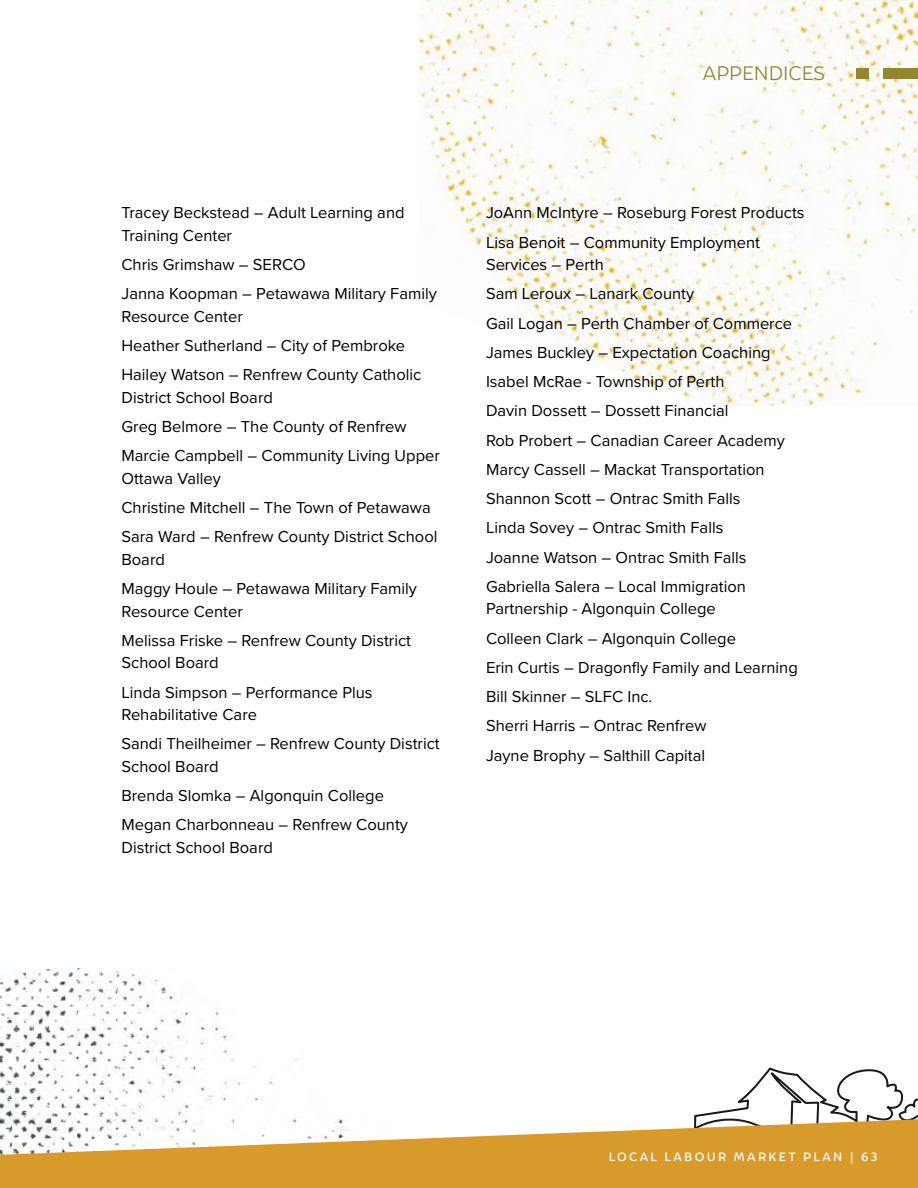
<style>
.page{position:relative;width:918px;height:1188px;background:#fff}
.page>*{position:absolute;margin:0;border:0;box-sizing:border-box;transform-origin:0 0}
.t1{font:300 19.5px "Igna Sans";color:#948630}
.t2{font:16.5px/29.2px "Proxima Nova";color:#000}
.t3{font:500 12px "Igna Sans";letter-spacing:.2em;color:#fff}
</style>
<div class="page">
<img style="left:0;top:969px;width:341px;height:150px">
<img style="left:418px;top:0;width:500px;height:406px">
<div style="left:884px;top:68px;width:34px;height:10px;background:#948630"></div>
<div style="left:856px;top:68px;width:13px;height:10px;background:#948630"></div>
<svg style="left:694px;top:1067px;width:224px;height:52px"></svg>
<svg style="left:0;top:1119px;width:918px;height:69px;fill:#d79a2b"></svg>
<p class="t1" style="left:703px;top:61px;width:124px">APPENDICES</p>
<p class="t2" style="left:122px;top:201px;width:285px;line-height:22.5px">Tracey Beckstead – Adult Learning and<br>Training Center</p>
<p class="t2" style="left:122px;top:249px;width:317px">Chris Grimshaw – SERCO<br>Janna Koopman – Petawawa Military Family</p>
<p class="t2" style="left:122px;top:301px;width:301px">Resource Center<br>Heather Sutherland – City of Pembroke<br>Hailey Watson – Renfrew County Catholic</p>
<p class="t2" style="left:122px;top:382px;width:320px">District School Board<br>Greg Belmore – The County of Renfrew<br>Marcie Campbell – Community Living Upper</p>
<p class="t2" style="left:122px;top:463px;width:318px">Ottawa Valley<br>Christine Mitchell – The Town of Petawawa<br>Sara Ward – Renfrew County District School</p>
<p class="t2" style="left:122px;top:544px;width:297px">Board<br>Maggy Houle – Petawawa Military Family</p>
<p class="t2" style="left:122px;top:596px;width:291px">Resource Center<br>Melissa Friske – Renfrew County District</p>
<p class="t2" style="left:122px;top:647px;width:253px">School Board<br>Linda Simpson – Performance Plus</p>
<p class="t2" style="left:122px;top:699px;width:320px">Rehabilitative Care<br>Sandi Theilheimer – Renfrew County District</p>
<p class="t2" style="left:122px;top:751px;width:288px">School Board<br>Brenda Slomka – Algonquin College<br>Megan Charbonneau – Renfrew County</p>
<p class="t2" style="left:122px;top:832px;width:153px">District School Board</p>
<p class="t2" style="left:486px;top:198px;width:320px">JoAnn McIntyre – Roseburg Forest Products<br>Lisa Benoit – Community Employment</p>
<p class="t2" style="left:486px;top:249px;width:308px">Services – Perth<br>Sam Leroux – Lanark County<br>Gail Logan – Perth Chamber of Commerce James Buckley – Expectation Coaching Isabel McRae - Township of Perth<br>Davin Dossett – Dossett Financial<br>Rob Probert – Canadian Career Academy Marcy Cassell – Mackat Transportation Shannon Scott – Ontrac Smith Falls<br>Linda Sovey – Ontrac Smith Falls<br>Joanne Watson – Ontrac Smith Falls Gabriella Salera – Local Immigration</p>
<p class="t2" style="left:486px;top:594px;width:313px">Partnership - Algonquin College<br>Colleen Clark – Algonquin College<br>Erin Curtis – Dragonfly Family and Learning<br>Bill Skinner – SLFC Inc.<br>Sherri Harris – Ontrac Renfrew<br>Jayne Brophy – Salthill Capital</p>
<p class="t3" style="left:609px;top:1149px;width:270px">LOCAL LABOUR MARKET PLAN | 63</p>
</div>
